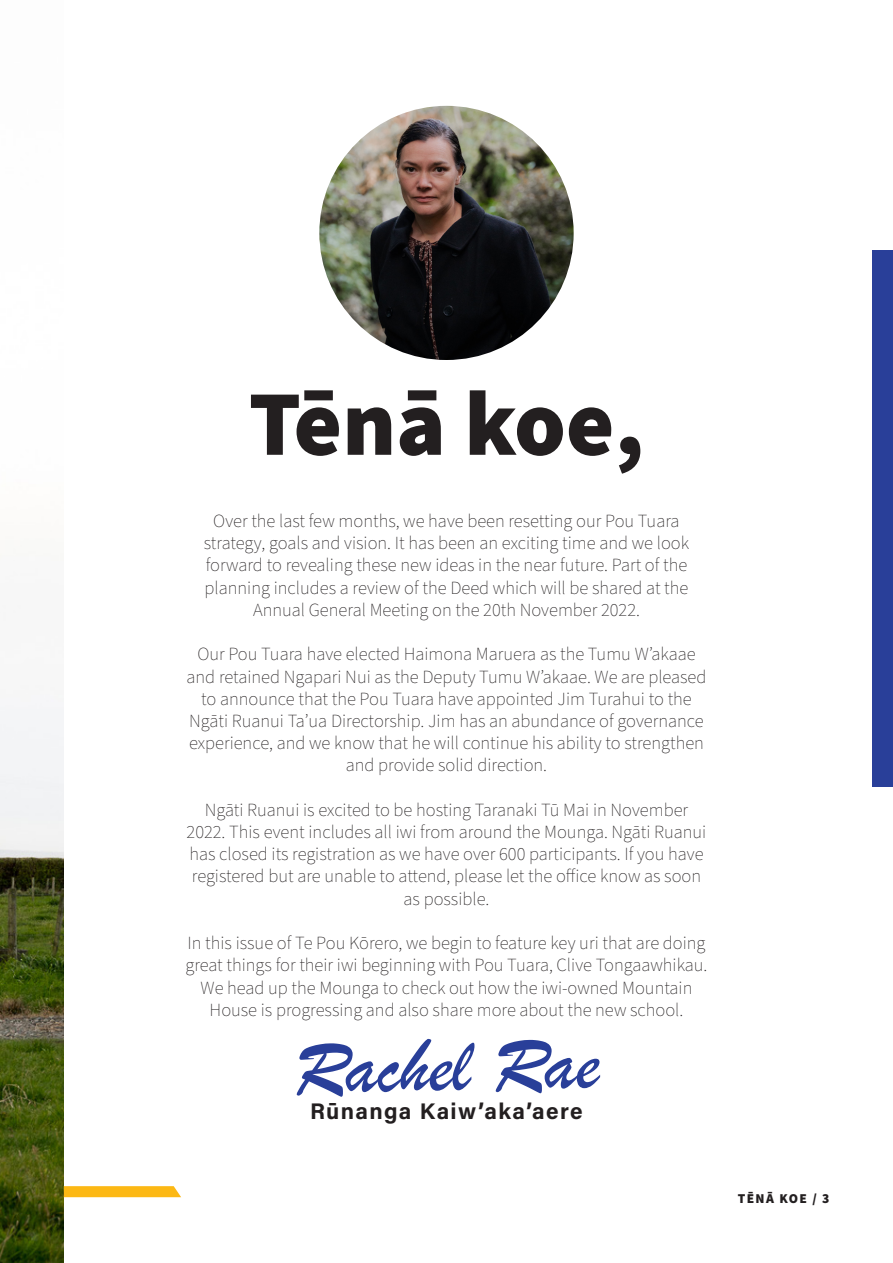
<style>
.page{position:relative;width:893px;height:1263px;background:#fff}
.page>*{position:absolute;margin:0;border:0;box-sizing:border-box;transform-origin:0 0}
.t1{font:900 92.55px "Source Sans Pro";color:#231f20}
.t2{font:78.9px "Brush Script";color:#293f99}
.t3{font:700 22.5px "Acumin Pro";letter-spacing:.06em;color:#231f20}
.t4{font:200 18.45px/22.2px "Source Sans Pro";color:#231f20;text-align:center}
.t5{font:900 13.5px "Source Sans Pro";letter-spacing:.1em;color:#231f20}
</style>
<div class="page">
<div style="left:872px;top:251px;width:20px;height:536px;background:#293f99"></div>
<img style="left:0;top:555px;width:64px;height:708px">
<img style="left:319px;top:106px;width:254px;height:254px;border-radius:127px">
<svg style="left:64px;top:1186px;width:117px;height:11px"></svg>
<h1 class="t1" style="left:249px;top:360px;width:397px">Tēnā koe,</h1>
<p class="t4" style="left:204px;top:510px;width:487px">Over the last few months, we have been resetting our Pou Tuara strategy, goals and vision. It has been an exciting time and we look forward to revealing these new ideas in the near future. Part of the planning includes a review of the Deed which will be shared at the Annual General Meeting on the 20th November 2022.</p>
<p class="t4" style="left:186px;top:644px;width:521px">Our Pou Tuara have elected Haimona Maruera as the Tumu W’akaae and retained Ngapari Nui as the Deputy Tumu W’akaae. We are pleased to announce that the Pou Tuara have appointed Jim Turahui to the Ngāti Ruanui Ta’ua Directorship. Jim has an abundance of governance experience, and we know that he will continue his ability to strengthen and provide solid direction.</p>
<p class="t4" style="left:187px;top:799px;width:521px">Ngāti Ruanui is excited to be hosting Taranaki Tū Mai in November 2022. This event includes all iwi from around the Mounga. Ngāti Ruanui has closed its registration as we have over 600 participants. If you have registered but are unable to attend, please let the office know as soon as possible.</p>
<p class="t4" style="left:185px;top:932px;width:523px">In this issue of Te Pou Kōrero, we begin to feature key uri that are doing great things for their iwi beginning with Pou Tuara, Clive Tongaawhikau.<br>We head up the Mounga to check out how the iwi-owned Mountain House is progressing and also share more about the new school.</p>
<h2 class="t2" style="left:292px;top:1016px;width:307px;rotate:-1deg">Rachel Rae</h2>
<p class="t3" style="left:310px;top:1095px;width:274px">Rūnanga Kaiw’aka’aere</p>
<p class="t5" style="left:737px;top:1189px;width:93px">TĒNĀ KOE / 3</p>
</div>
